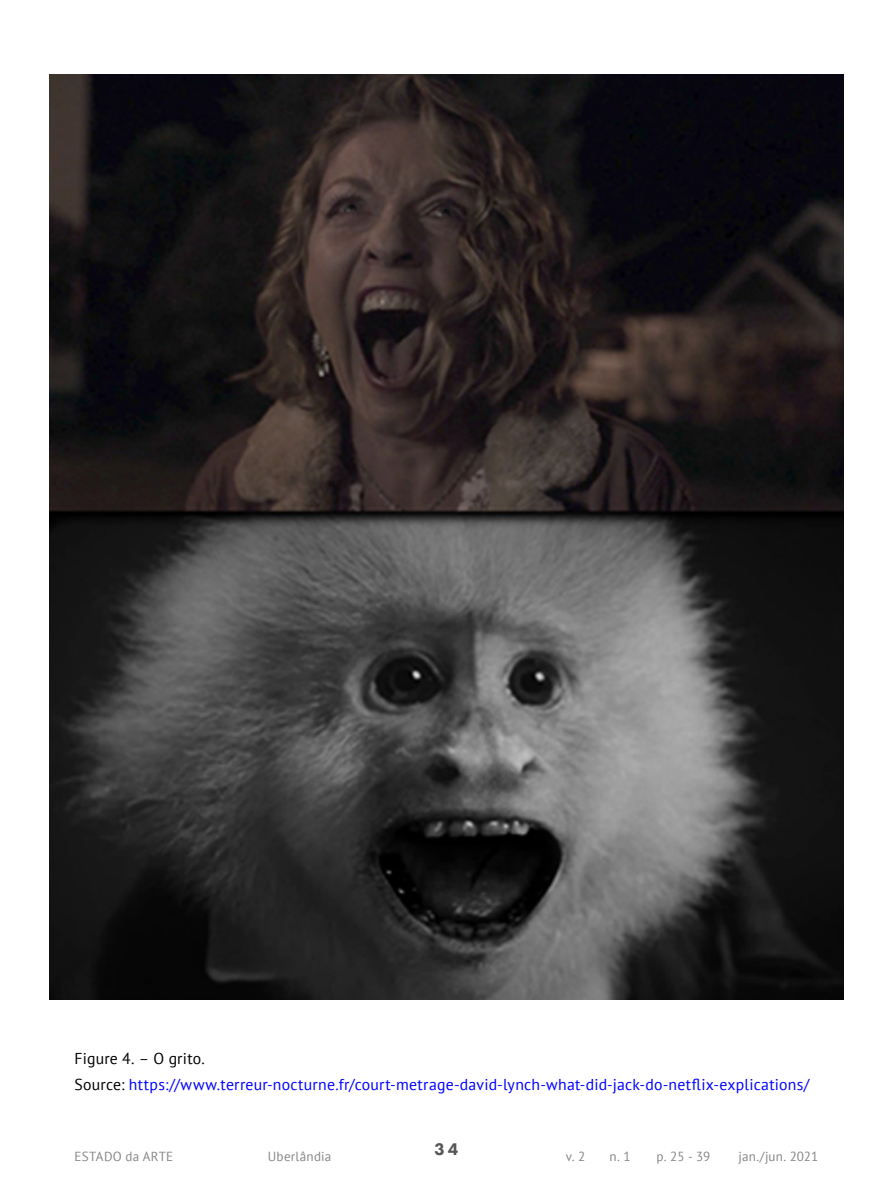
<style>
.page{position:relative;width:893px;height:1191px;background:#fff}
.page>*{position:absolute;margin:0;border:0;box-sizing:border-box;transform-origin:0 0}
.t1{font:800 17.5px "Futura PT";color:#575756}
.Artigo_-_Legenda_Fig{font:15.75px/26.1px "PT Sans";letter-spacing:.015em;color:#00f}
.t2{font:13.12px "PT Sans";letter-spacing:.015em;color:#878787}
.s1{color:#000}
</style>
<div class="page">
<img style="left:50px;top:74px;width:793px;height:925px">
<p class="Artigo_-_Legenda_Fig" style="left:74px;top:1045px;width:736px"><span class="s1">Figure 4. – O grito.<br>Source:</span> https://www.terreur-nocturne.fr/court-metrage-david-lynch-what-did-jack-do-netflix-explications/</p>
<p class="t1" style="left:435px;top:1138px;width:25px">34</p>
<p class="t2" style="left:74px;top:1148px;width:100px">ESTADO da ARTE</p>
<p class="t2" style="left:268px;top:1148px;width:65px">Uberlândia</p>
<p class="t2" style="left:566px;top:1148px;width:21px">v. 2</p>
<p class="t2" style="left:610px;top:1148px;width:23px">n. 1</p>
<p class="t2" style="left:657px;top:1148px;width:55px">p. 25 - 39</p>
<p class="t2" style="left:738px;top:1148px;width:81px">jan./jun. 2021</p>
</div>
